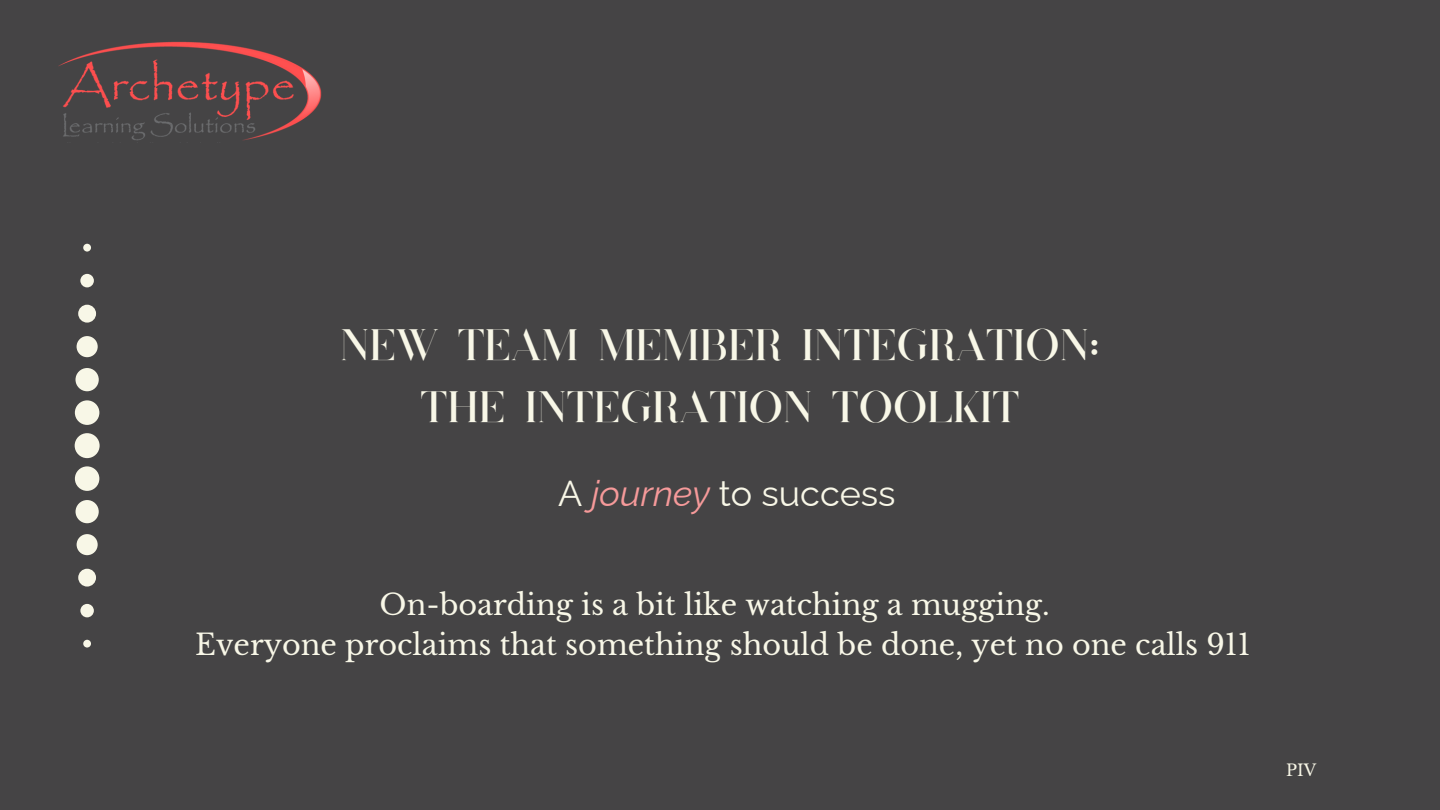
<style>
.page{position:relative;width:1440px;height:810px;background:#454445}
.page>*{position:absolute;margin:0;border:0;box-sizing:border-box;transform-origin:0 0}
.t1{font:44px/61.5px "Coterie";color:#f8f7e7;text-align:center}
.t2{font:36px "Raleway";color:#f8f7e7}
.t3{font:28.7px/39.8px "Libre Baskerville";color:#f8f7e7;text-align:center}
.t4{font:16px "Libre Baskerville";color:#f8f7e7}
.s1{font-style:italic;color:#f69a9a}
</style>
<div class="page">
<img style="left:58px;top:41px;width:264px;height:100px">
<svg style="left:75px;top:244px;width:24px;height:404px"></svg>
<p class="t1" style="left:340px;top:318px;width:761px">NEW TEAM MEMBER INTEGRATION:<br>THE INTEGRATION TOOLKIT</p>
<p class="t2" style="left:558px;top:472px;width:339px">A <span class="s1">journey</span> to success</p>
<h1 class="t3" style="left:195px;top:585px;width:1057px">On-boarding is a bit like watching a mugging.<br>Everyone proclaims that something should be done, yet no one calls 911</h1>
<h2 class="t4" style="left:1286px;top:760px;width:32px">PIV</h2>
</div>
